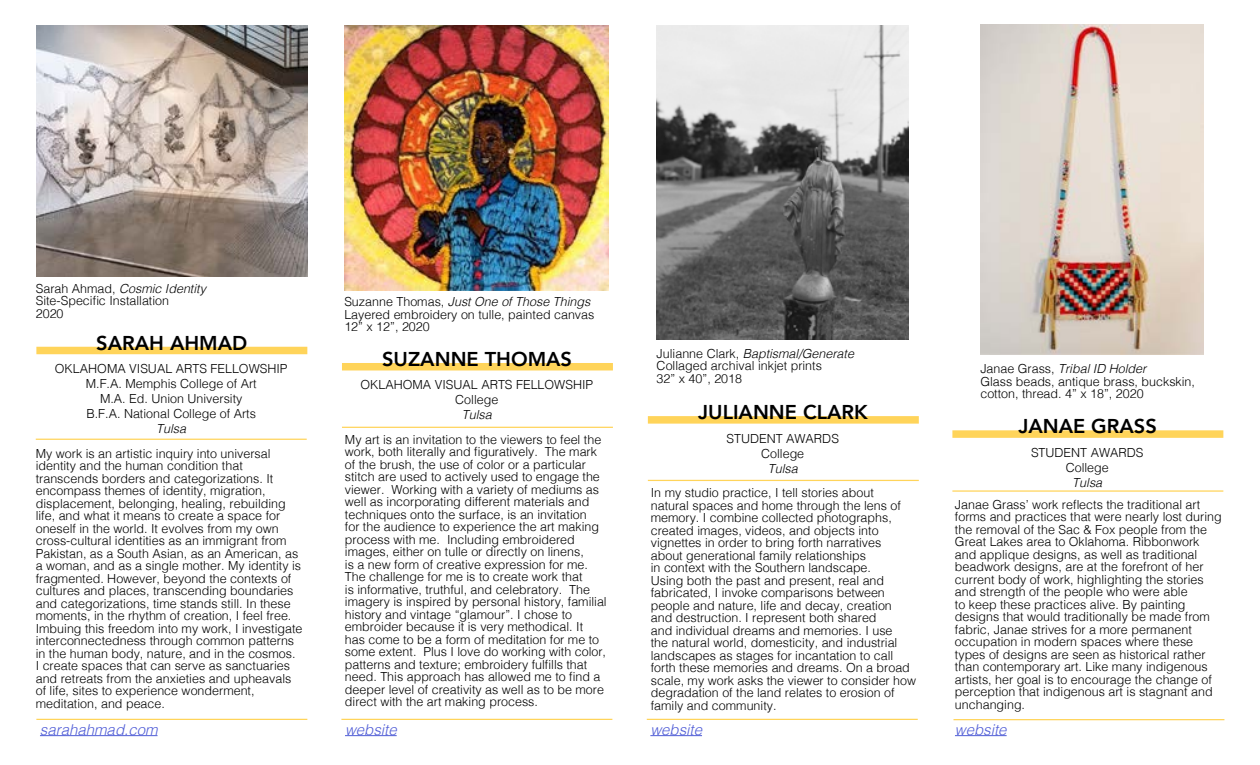
<style>
.page{position:relative;width:1260px;height:765px;background:#fff}
.page>*{position:absolute;margin:0;border:0;box-sizing:border-box;transform-origin:0 0}
.t1{font:800 20px "Avenir";color:#000}
.t2{font:italic 300 15px "Helvetica";color:#4f5cd6}
.t3{font:300 12.5px/12.5px "Helvetica";color:#000}
.t4{font:italic 300 12.5px "Helvetica";color:#000}
.s1{font-style:italic}
</style>
<div class="page">
<div style="left:36px;top:347px;width:271px;height:7px;background:#ffd45a"></div>
<hr style="left:36px;top:439px;width:271px;height:1px;background:#ffd45a">
<hr style="left:36px;top:719px;width:271px;height:1px;background:#ffd45a">
<hr style="left:40px;top:735px;width:118px;height:1px;background:#4f5cd6">
<img style="left:36px;top:25px;width:271px;height:251px">
<div style="left:342px;top:363px;width:271px;height:7px;background:#ffd45a"></div>
<hr style="left:342px;top:427px;width:271px;height:1px;background:#ffd45a">
<hr style="left:341px;top:719px;width:271px;height:1px;background:#ffd45a">
<hr style="left:345px;top:735px;width:52px;height:1px;background:#4f5cd6">
<img style="left:344px;top:25px;width:264px;height:266px">
<div style="left:648px;top:416px;width:271px;height:8px;background:#ffd45a"></div>
<hr style="left:648px;top:480px;width:271px;height:1px;background:#ffd45a">
<hr style="left:647px;top:719px;width:271px;height:1px;background:#ffd45a">
<hr style="left:650px;top:735px;width:52px;height:1px;background:#4f5cd6">
<div style="left:952px;top:430px;width:271px;height:8px;background:#ffd45a"></div>
<hr style="left:952px;top:490px;width:271px;height:2px;background:#ffd45a">
<hr style="left:953px;top:719px;width:271px;height:1px;background:#ffd45a">
<hr style="left:955px;top:735px;width:52px;height:1px;background:#4f5cd6">
<img style="left:657px;top:25px;width:252px;height:315px">
<img style="left:980px;top:25px;width:223px;height:330px">
<p class="t3" style="left:36px;top:281px;width:172px">Sarah Ahmad, <span class="s1">Cosmic Identity<br></span>Site-Specific Installation<br>2020</p>
<h1 class="t1" style="left:96px;top:327px;width:153px">SARAH AHMAD</h1>
<p class="t3" style="left:55px;top:360px;width:234px;line-height:15px;text-align:center">OKLAHOMA VISUAL ARTS FELLOWSHIP<br>M.F.A. Memphis College of Art<br>M.A. Ed. Union University<br>B.F.A. National College of Arts</p>
<p class="t4" style="left:156px;top:418px;width:31px">Tulsa</p>
<p class="t3" style="left:36px;top:446px;width:268px">My work is an artistic inquiry into universal identity and the human condition that transcends borders and categorizations. It encompass themes of identity, migration, displacement, belonging, healing, rebuilding life, and what it means to create a space for oneself in the world. It evolves from my own cross-cultural identities as an immigrant from Pakistan, as a South Asian, as an American, as a woman, and as a single mother. My identity is fragmented. However, beyond the contexts of cultures and places, transcending boundaries and categorizations, time stands still. In these moments, in the rhythm of creation, I feel free.<br>Imbuing this freedom into my work, I investigate interconnectedness through common patterns in the human body, nature, and in the cosmos.<br>I create spaces that can serve as sanctuaries and retreats from the anxieties and upheavals of life, sites to experience wonderment, meditation, and peace.</p>
<p class="t2" style="left:40px;top:716px;width:119px">sarahahmad.com</p>
<p class="t3" style="left:344px;top:295px;width:252px">Suzanne Thomas, <span class="s1">Just One of Those Things<br></span>Layered embroidery on tulle, painted canvas<br>12” x 12”, 2020</p>
<h1 class="t1" style="left:382px;top:344px;width:191px">SUZANNE THOMAS</h1>
<p class="t3" style="left:360px;top:377px;width:234px;line-height:15px;text-align:center">OKLAHOMA VISUAL ARTS FELLOWSHIP<br>College</p>
<p class="t4" style="left:462px;top:404px;width:31px">Tulsa</p>
<p class="t3" style="left:345px;top:432px;width:263px">My art is an invitation to the viewers to feel the work, both literally and figuratively. The mark of the brush, the use of color or a particular stitch are used to actively used to engage the viewer. Working with a variety of mediums as well as incorporating different materials and techniques onto the surface, is an invitation<br>for the audience to experience the art making process with me. Including embroidered images, either on tulle or directly on linens,<br>is a new form of creative expression for me.<br>The challenge for me is to create work that<br>is informative, truthful, and celebratory. The imagery is inspired by personal history, familial history and vintage “glamour”. I chose to embroider because it is very methodical. It<br>has come to be a form of meditation for me to some extent. Plus I love do working with color, patterns and texture; embroidery fulfills that need. This approach has allowed me to find a deeper level of creativity as well as to be more direct with the art making process.</p>
<p class="t2" style="left:345px;top:716px;width:53px">website</p>
<p class="t3" style="left:657px;top:346px;width:199px">Julianne Clark, <span class="s1">Baptismal/Generate<br></span>Collaged archival inkjet prints<br>32” x 40”, 2018</p>
<h1 class="t1" style="left:698px;top:397px;width:171px">JULIANNE CLARK</h1>
<p class="t3" style="left:726px;top:430px;width:114px;line-height:15px;text-align:center">STUDENT AWARDS<br>College</p>
<p class="t4" style="left:768px;top:457px;width:31px">Tulsa</p>
<p class="t3" style="left:651px;top:485px;width:267px">In my studio practice, I tell stories about<br>natural spaces and home through the lens of memory. I combine collected photographs, created images, videos, and objects into vignettes in order to bring forth narratives about generational family relationships<br>in context with the Southern landscape.<br>Using both the past and present, real and fabricated, I invoke comparisons between people and nature, life and decay, creation and destruction. I represent both shared<br>and individual dreams and memories. I use<br>the natural world, domesticity, and industrial landscapes as stages for incantation to call forth these memories and dreams. On a broad scale, my work asks the viewer to consider how degradation of the land relates to erosion of family and community.</p>
<p class="t2" style="left:650px;top:716px;width:53px">website</p>
<p class="t3" style="left:980px;top:362px;width:216px">Janae Grass, <span class="s1">Tribal ID Holder<br></span>Glass beads, antique brass, buckskin, cotton, thread. 4” x 18”, 2020</p>
<h1 class="t1" style="left:1018px;top:411px;width:140px">JANAE GRASS</h1>
<p class="t3" style="left:1031px;top:444px;width:114px;line-height:15px;text-align:center">STUDENT AWARDS<br>College</p>
<p class="t4" style="left:1072px;top:472px;width:31px">Tulsa</p>
<p class="t3" style="left:955px;top:497px;width:268px">Janae Grass’ work reflects the traditional art forms and practices that were nearly lost during the removal of the Sac &amp; Fox people from the Great Lakes area to Oklahoma. Ribbonwork and applique designs, as well as traditional beadwork designs, are at the forefront of her current body of work, highlighting the stories and strength of the people who were able<br>to keep these practices alive. By painting designs that would traditionally be made from fabric, Janae strives for a more permanent occupation in modern spaces where these types of designs are seen as historical rather than contemporary art. Like many indigenous artists, her goal is to encourage the change of perception that indigenous art is stagnant and unchanging.</p>
<p class="t2" style="left:955px;top:716px;width:53px">website</p>
</div>
